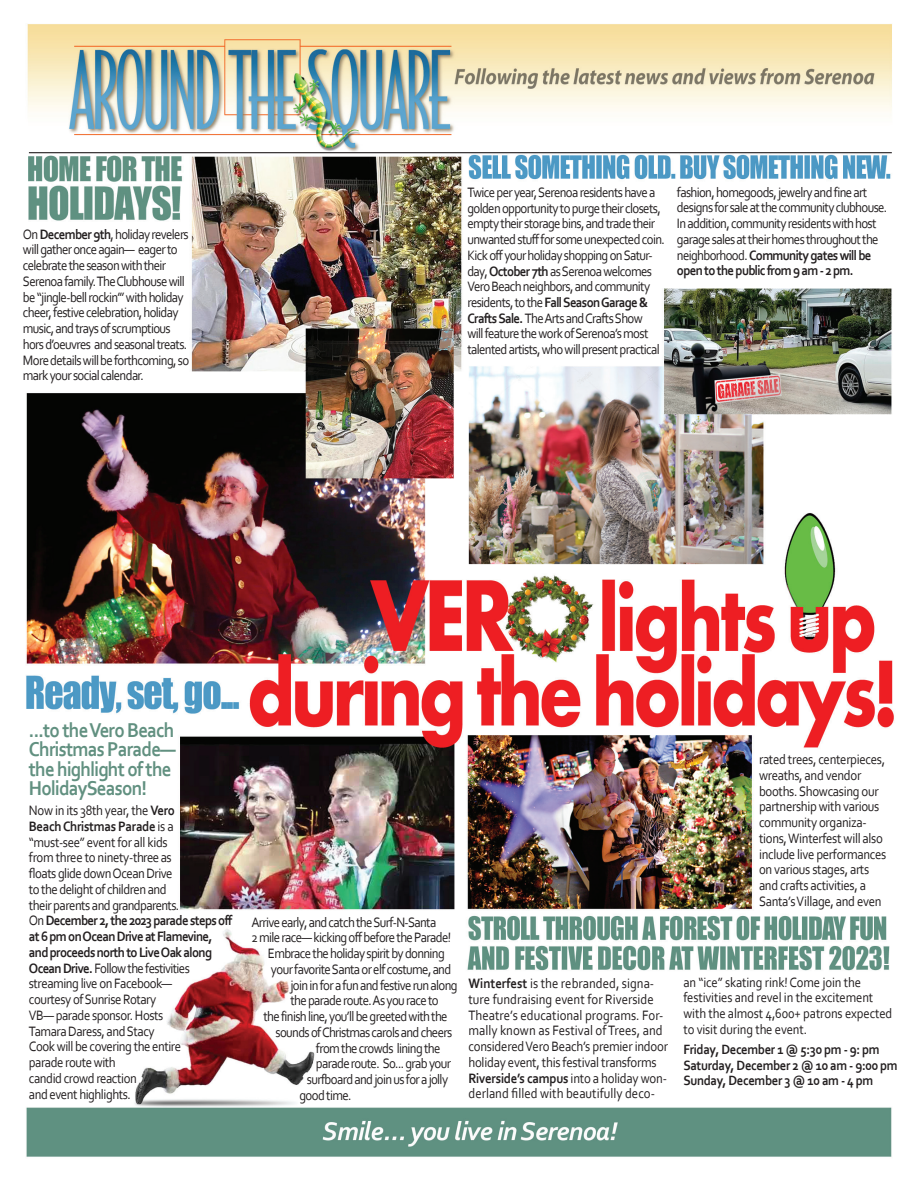
<style>
.page{position:relative;width:918px;height:1188px;background:#fff}
.page>*{position:absolute;margin:0;border:0;box-sizing:border-box;transform-origin:0 0}
.t1{font:700 21px/19.5px "Corbel";letter-spacing:-.04em;color:#619080;scale:.9 1}
.t2{font:14.25px/15.8px "Corbel";letter-spacing:-.05em;color:#231f20;scale:.9 1}
.t3{font:14.25px/15.8px "Corbel";color:#231f20;scale:.9 1}
.t4{font:14.25px/15.8px "Corbel";letter-spacing:-.025em;color:#231f20;scale:.9 1}
.t5{font:14.1px/15.8px "Corbel";letter-spacing:-.01em;color:#231f20;scale:.9 1}
.t6{font:700 14.1px/15.8px "Corbel";letter-spacing:-.025em;color:#231f20;scale:.9 1}
.s1{font-weight:700}
</style>
<div class="page">
<img style="left:26px;top:24px;width:868px;height:1133px">
<hr style="left:29px;top:152px;width:863px;height:1px;background:#231f20">
<p class="t2" style="left:23px;top:226px;width:186px">On <span class="s1">December 9th</span>, holiday revelers will gather once again— eager to celebrate the season with their Serenoa family. The Clubhouse will be “jingle-bell rockin’” with holiday cheer, festive celebration, holiday music, and trays of scrumptious hors d’oeuvres and seasonal treats.<br>More details will be forthcoming, so mark your social calendar.</p>
<p class="t2" style="left:467px;top:184px;width:221px">Twice per year, Serenoa residents have a golden opportunity to purge their closets, empty their storage bins, and trade their unwanted stuff for some unexpected coin.<br>Kick off your holiday shopping on Satur&shy;day, <span class="s1">October 7th</span> as Serenoa welcomes Vero Beach neighbors, and community residents, to the <span class="s1">Fall Season Garage &amp; Crafts Sale.</span> The Arts and Crafts Show<br>will feature the work of Serenoa’s most talented artists, who will present practical</p>
<p class="t2" style="left:677px;top:184px;width:235px">fashion, homegoods, jewelry and fine art designs for sale at the community clubhouse.<br>In addition, community residents with host garage sales at their homes throughout the neighborhood. <span class="s1">Community gates will be open to the public from 9 am - 2 pm.</span></p>
<h1 class="t1" style="left:29px;top:719px;width:165px">...to the Vero Beach<br>Christmas Parade— the highlight of the<br>HolidaySeason!</h1>
<p class="t2" style="left:29px;top:802px;width:228px">Now in its 38th year, the <span class="s1">Vero<br>Beach Christmas Parade</span> is a “must-see” event for all kids<br>from three to ninety-three as<br>floats glide down Ocean Drive<br>to the delight of children and<br>their parents and grandparents.<br>On <span class="s1">December 2, the 2023 parade steps off at 6 pm on Ocean Drive at Flamevine, and proceeds north to Live Oak along<br>Ocean Drive.</span> Follow the festivities streaming live on Facebook—<br>courtesy of Sunrise Rotary<br>VB— parade sp0nsor. Hosts<br>Tamara Daress, and Stacy<br>Cook will be covering the entire<br>parade route with<br>candid crowd reaction<br>and event highlights.</p>
<p class="t2" style="left:251px;top:914px;width:207px">Arrive early, and catch the Surf-N-Santa</p>
<p class="t2" style="left:251px;top:929px;width:223px">2 mile race— kicking off before the Parade!</p>
<p class="t2" style="left:268px;top:945px;width:198px">Embrace the holiday spirit by donning</p>
<p class="t2" style="left:271px;top:961px;width:202px">your favorite Santa or elf costume, and</p>
<p class="t2" style="left:290px;top:977px;width:187px">join in for a fun and festive run along</p>
<p class="t2" style="left:290px;top:992px;width:166px">the parade route. As you race to</p>
<p class="t2" style="left:263px;top:1008px;width:206px">the finish line, you’ll be greeted with the</p>
<p class="t2" style="left:275px;top:1024px;width:198px">sounds of Christmas carols and cheers</p>
<p class="t2" style="left:316px;top:1040px;width:140px">from the crowds lining the</p>
<p class="t2" style="left:316px;top:1055px;width:152px">parade route. So... grab your</p>
<p class="t2" style="left:307px;top:1071px;width:158px">surfboard and join us for a jolly</p>
<p class="t2" style="left:299px;top:1087px;width:59px">good time.</p>
<p class="t3" style="left:469px;top:975px;width:223px"><span class="s1">Winterfest</span> is the rebranded, signa&shy;ture fundraising event for Riverside Theatre’s educational programs. For&shy;mally known as Festival of Trees, and considered Vero Beach’s premier indoor holiday event, this festival transforms <span class="s1">Riverside’s campus</span> into a holiday won&shy;derland filled with beautifully deco-</p>
<p class="t4" style="left:759px;top:751px;width:143px">rated trees, centerpieces, wreaths, and vendor booths. Showcasing our partnership with various community organiza&shy;tions, Winterfest will also include live performances on various stages, arts and crafts activities, a<br>Santa’s Village, and even</p>
<p class="t5" style="left:683px;top:974px;width:234px">an “ice” skating rink! Come join the festivities and revel in the excitement with the almost 4,600+ patrons expected to visit during the event.</p>
<p class="t6" style="left:683px;top:1041px;width:240px">Friday, December 1 @ 5:30 pm - 9: pm<br>Saturday, December 2 @ 10 am - 9:00 pm<br>Sunday, December 3 @ 10 am - 4 pm</p>
</div>
